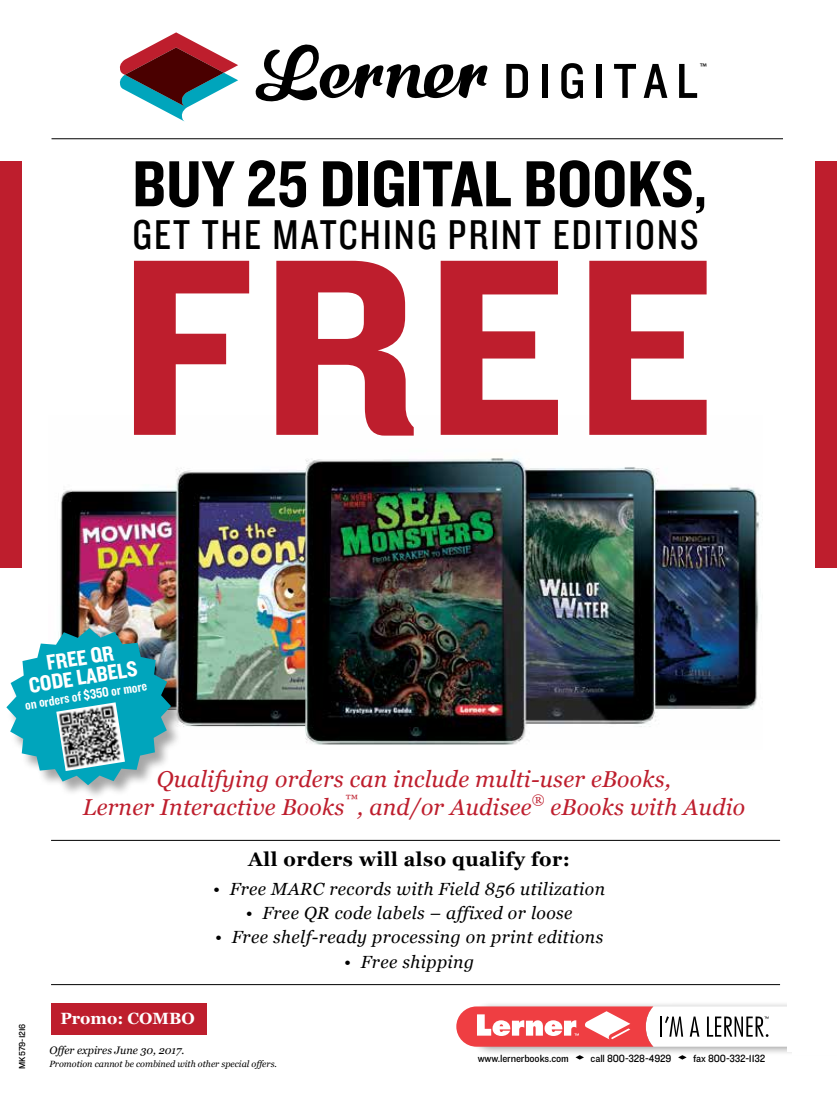
<style>
.page{position:relative;width:837px;height:1094px;background:#fff}
.page>*{position:absolute;margin:0;border:0;box-sizing:border-box;transform-origin:0 0}
.t1{font:261.3px "Knockout 51 Middleweight";color:#be1e2d}
.t2{font:67.5px "Knockout 50 Welterweight";color:#000}
.t3{font:43.2px "Knockout 29 Junior Ltweight";letter-spacing:.05em;color:#000}
.t4{font:italic 22.95px/28.3px "Georgia";letter-spacing:.01em;color:#be1e2d}
.t5{font:22.35px/19.5px "Knockout 50 Welterweight";color:#fff;text-align:center}
.t6{font:700 19.65px "Georgia";letter-spacing:.025em;color:#000}
.t7{font:italic 17.55px "Georgia";letter-spacing:.025em;color:#000}
.t8{font:700 16.2px "Georgia";color:#fff}
.t9{font:13.95px "Knockout 50 Welterweight";color:#fff}
.t10{font:italic 13.35px "Georgia";color:#be1e2d}
.t11{font:11.1px "Knockout HTF34 Junior Sumo";color:#000}
.t12{font:10.8px "Knockout 31 Junior Middlewt";letter-spacing:-.01em;color:#000;scale:.96 1}
.t13{font:italic 10.8px "Georgia";color:#000}
.t14{font:italic 9px "Georgia";color:#000}
.t15{font:9px "Knockout 31 Junior Middlewt";color:#000}
</style>
<div class="page">
<hr style="left:52px;top:138px;width:731px;height:1px;background:#000">
<div style="left:52px;top:1002px;width:155px;height:32px;background:#be1e2d"></div>
<div style="left:465px;top:1001px;width:372px;height:55px;background:#000;opacity:.4"></div>
<svg style="left:456px;top:1006px;width:331px;height:40px"></svg>
<svg style="left:576px;top:1055px;width:8px;height:4px"></svg>
<svg style="left:678px;top:1055px;width:9px;height:4px"></svg>
<div style="left:793px;top:962px;width:44px;height:92px;background:#fff"></div>
<img style="left:60px;top:458px;width:700px;height:287px">
<hr style="left:51px;top:984px;width:729px;height:1px;background:#000">
<hr style="left:51px;top:840px;width:729px;height:1px;background:#000">
<div style="left:787px;top:960px;width:50px;height:91px;background:#fff"></div>
<svg style="left:120px;top:32px;width:118px;height:90px"></svg>
<svg style="left:506px;top:64px;width:22px;height:34px"></svg>
<div style="left:542px;top:64px;width:5px;height:34px;background:#000"></div>
<svg style="left:561px;top:63px;width:22px;height:36px"></svg>
<div style="left:597px;top:64px;width:5px;height:34px;background:#000"></div>
<svg style="left:614px;top:64px;width:22px;height:34px"></svg>
<svg style="left:644px;top:64px;width:23px;height:34px"></svg>
<svg style="left:679px;top:64px;width:18px;height:34px"></svg>
<svg style="left:255px;top:44px;width:233px;height:58px"></svg>
<div style="left:0;top:162px;width:21px;height:406px;background:#be1e2d"></div>
<div style="left:816px;top:162px;width:21px;height:406px;background:#be1e2d"></div>
<div style="left:7px;top:628px;width:179px;height:172px;background:#000;opacity:.35"></div>
<svg style="left:6px;top:628px;width:165px;height:157px"></svg>
<img style="left:56px;top:702px;width:69px;height:69px">
<p class="t11" style="left:700px;top:61px;width:8px">™</p>
<h2 class="t2" style="left:132px;top:139px;width:576px">BUY 25 DIGITAL BOOKS,</h2>
<h3 class="t3" style="left:132px;top:207px;width:568px">GET THE MATCHING PRINT EDITIONS</h3>
<h1 class="t1" style="left:119px;top:171px;width:598px">FREE</h1>
<p class="t5" style="left:24px;top:656px;width:111px;rotate:-9deg">FREE QR<br>CODE LABELS</p>
<p class="t9" style="left:24px;top:696px;width:125px;rotate:-9deg">on orders of $350 or more</p>
<p class="t15" style="left:16px;top:1068px;width:47px;rotate:-90deg">MK579-1216</p>
<h3 class="t4" style="left:83px;top:764px;width:590px;text-indent:74px">Qualifying orders can include multi-user eBooks,<br>Lerner Interactive Books</h3>
<p class="t10" style="left:345px;top:789px;width:14px">™</p>
<h3 class="t4" style="left:357px;top:792px;width:176px">, and/or Audisee</h3>
<p class="t10" style="left:532px;top:789px;width:14px">®</p>
<h3 class="t4" style="left:550px;top:792px;width:196px">eBooks with Audio</h3>
<p class="t6" style="left:248px;top:844px;width:323px">All orders will also qualify for:</p>
<p class="t7" style="left:213px;top:875px;width:394px">• Free MARC records with Field 856 utilization</p>
<p class="t7" style="left:246px;top:900px;width:328px">• Free QR code labels – affixed or loose</p>
<p class="t7" style="left:215px;top:924px;width:390px">• Free shelf-ready processing on print editions</p>
<p class="t7" style="left:344px;top:949px;width:131px">• Free shipping</p>
<p class="t8" style="left:60px;top:1005px;width:136px">Promo: COMBO</p>
<p class="t13" style="left:49px;top:1042px;width:136px">Offer expires June 30, 2017.</p>
<p class="t14" style="left:49px;top:1057px;width:229px">Promotion cannot be combined with other special offers.</p>
<p class="t12" style="left:478px;top:1050px;width:97px">www.lernerbooks.com</p>
<p class="t12" style="left:591px;top:1050px;width:86px">call 800-328-4929</p>
<p class="t12" style="left:693px;top:1050px;width:77px">fax 800-332-1132</p>
</div>
